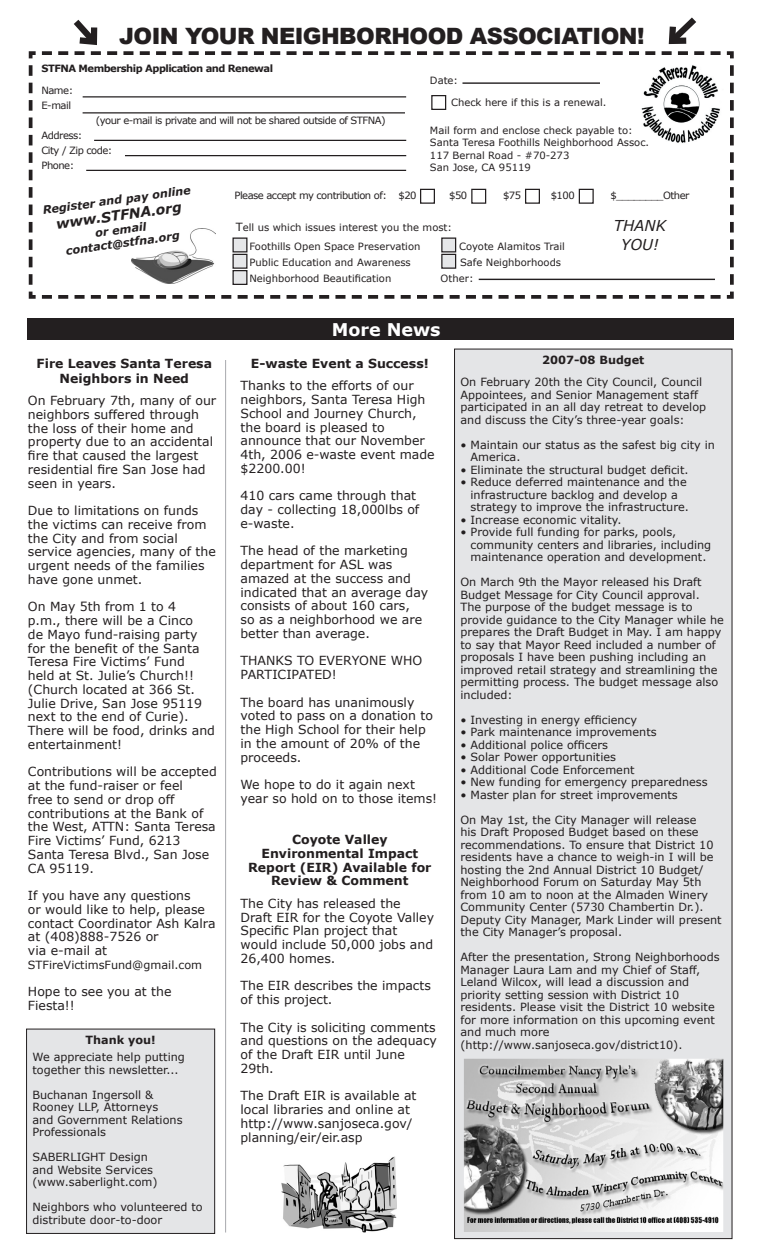
<style>
.page{position:relative;width:765px;height:1260px;background:#fff}
.page>*{position:absolute;margin:0;border:0;box-sizing:border-box;transform-origin:0 0}
.t1{font:900 22.5px "Arial";letter-spacing:-.025em;color:#231f20}
.t2{font:700 17.5px "Verdana";color:#fff}
.t3{font:italic 15px "Verdana";color:#231f20}
.t4{font:italic 700 13.75px "Verdana";color:#231f20}
.t5{font:12.5px/13.8px "Verdana";color:#231f20}
.t6{font:700 12.5px/13.8px "Verdana";color:#231f20;text-align:center}
.t7{font:11.25px/12.5px "Verdana";color:#231f20}
.t8{font:italic 700 11.25px/13.5px "Verdana";color:#231f20;text-align:center}
.t9{font:700 11.25px "Verdana";color:#231f20}
.t10{font:10px/12.5px "Verdana";color:#231f20}
.t11{font:10px/15px "Verdana";letter-spacing:-.05em;color:#231f20}
.t12{font:700 10px "Verdana";letter-spacing:-.05em;color:#231f20}
.s1{font-size:11.25px}
</style>
<div class="page">
<div style="left:28px;top:319px;width:706px;height:21px;background:#231f20"></div>
<svg style="left:28px;top:17px;width:706px;height:282px"></svg>
<div style="left:455px;top:349px;width:277px;height:890px;background:#e4e5e7"></div>
<img style="left:464px;top:1059px;width:259px;height:173px">
<hr style="left:225px;top:360px;width:1px;height:873px;background:#a8a9ad">
<div style="left:27px;top:1029px;width:188px;height:204px;background:#e4e5e7"></div>
<div style="left:26px;top:1029px;width:189px;height:205px;border:1px solid #231f20"></div>
<img style="left:281px;top:1156px;width:116px;height:77px">
<h1 class="t1" style="left:119px;top:19px;width:527px">JOIN YOUR NEIGHBORHOOD ASSOCIATION!</h1>
<p class="t12" style="left:42px;top:62px;width:233px">STFNA Membership Application and Renewal</p>
<p class="t11" style="left:42px;top:83px;width:33px">Name:<br>E-mail</p>
<p class="t11" style="left:96px;top:113px;width:291px">(your e-mail is private and will not be shared outside of STFNA)</p>
<p class="t11" style="left:42px;top:128px;width:72px">Address:<br>City / Zip code:<br>Phone:</p>
<p class="t11" style="left:235px;top:188px;width:184px">Please accept my contribution of: $20</p>
<p class="t10" style="left:449px;top:189px;width:20px">$50</p>
<p class="t10" style="left:503px;top:189px;width:20px">$75</p>
<p class="t10" style="left:551px;top:189px;width:25px">$100</p>
<p class="t10" style="left:610px;top:189px;width:81px">$________Other</p>
<p class="t10" style="left:430px;top:74px;width:30px">Date:</p>
<p class="t10" style="left:451px;top:96px;width:157px">Check here if this is a renewal.</p>
<p class="t10" style="left:430px;top:124px;width:221px">Mail form and enclose check payable to:<br>Santa Teresa Foothills Neighborhood Assoc.<br>117 Bernal Road - #70-273<br>San Jose, CA 95119</p>
<p class="t8" style="left:42px;top:203px;width:151px;rotate:-8deg">Register and pay online</p>
<p class="t4" style="left:55px;top:215px;width:128px;rotate:-8deg">www.STFNA.org</p>
<p class="t8" style="left:63px;top:231px;width:116px;rotate:-8deg">or email contact@stfna.org</p>
<p class="t10" style="left:236px;top:221px;width:218px"><span class="s1">T</span>ell us which issues interest you the most:</p>
<h3 class="t3" style="left:614px;top:216px;width:54px">THANK</h3>
<p class="t10" style="left:249px;top:239px;width:173px">Foothills Open Space Preservation</p>
<p class="t10" style="left:459px;top:239px;width:107px">Coyote Alamitos Trail</p>
<h3 class="t3" style="left:621px;top:235px;width:39px">YOU!</h3>
<p class="t10" style="left:249px;top:256px;width:163px">Public Education and Awareness</p>
<p class="t10" style="left:460px;top:256px;width:103px">Safe Neighborhoods</p>
<p class="t10" style="left:249px;top:272px;width:143px">Neighborhood Beautification</p>
<p class="t10" style="left:441px;top:272px;width:34px">Other:</p>
<p class="t6" style="left:37px;top:355px;width:177px;line-height:15px">Fire Leaves Santa Teresa<br>Neighbors in Need</p>
<p class="t5" style="left:28px;top:393px;width:190px">On February 7th, many of our neighbors suffered through the loss of their home and property due to an accidental fire that caused the largest residential fire San Jose had seen in years.</p>
<p class="t5" style="left:28px;top:503px;width:189px">Due to limitations on funds the victims can receive from the City and from social service agencies, many of the urgent needs of the families have gone unmet.</p>
<p class="t5" style="left:28px;top:599px;width:189px">On May 5th from 1 to 4<br>p.m., there will be a Cinco<br>de Mayo fund-raising party for the benefit of the Santa<br>Teresa Fire Victims’ Fund<br>held at St. Julie’s Church!! (Church located at 366 St.<br>Julie Drive, San Jose 95119 next to the end of Curie).<br>There will be food, drinks and entertainment!</p>
<p class="t5" style="left:28px;top:764px;width:190px">Contributions will be accepted at the fund-raiser or feel<br>free to send or drop off contributions at the Bank of the West, ATTN: Santa Teresa<br>Fire Victims’ Fund, 6213<br>Santa Teresa Blvd., San Jose<br>CA 95119.</p>
<p class="t5" style="left:28px;top:888px;width:189px">If you have any questions<br>or would like to help, please contact Coordinator Ash Kalra at (408)888-7526 or<br>via e-mail at</p>
<p class="t7" style="left:28px;top:958px;width:176px">STFireVictimsFund@gmail.com</p>
<p class="t5" style="left:28px;top:984px;width:145px">Hope to see you at the<br>Fiesta!!</p>
<p class="t9" style="left:86px;top:1032px;width:72px">Thank you!</p>
<p class="t7" style="left:32px;top:1050px;width:154px">We appreciate help putting together this newsletter...</p>
<p class="t7" style="left:32px;top:1088px;width:152px">Buchanan Ingersoll &amp;<br>Rooney LLP, Attorneys<br>and Government Relations<br>Professionals</p>
<p class="t7" style="left:32px;top:1150px;width:127px">SABERLIGHT Design and Website Services (www.saberlight.com)</p>
<p class="t7" style="left:32px;top:1200px;width:172px">Neighbors who volunteered to distribute door-to-door</p>
<h2 class="t2" style="left:332px;top:319px;width:110px">More News</h2>
<p class="t6" style="left:251px;top:356px;width:179px">E-waste Event a Success!</p>
<p class="t5" style="left:241px;top:379px;width:196px">Thanks to the efforts of our neighbors, Santa Teresa High<br>School and Journey Church, the board is pleased to announce that our November<br>4th, 2006 e-waste event made $2200.00!</p>
<p class="t5" style="left:241px;top:489px;width:180px">410 cars came through that day - collecting 18,000lbs of e-waste.</p>
<p class="t5" style="left:241px;top:544px;width:189px">The head of the marketing department for ASL was amazed at the success and indicated that an average day consists of about 160 cars,<br>so as a neighborhood we are better than average.</p>
<p class="t5" style="left:241px;top:654px;width:183px">THANKS TO EVERYONE WHO<br>PARTICIPATED!</p>
<p class="t5" style="left:241px;top:695px;width:194px">The board has unanimously voted to pass on a donation to the High School for their help in the amount of 20% of the proceeds.</p>
<p class="t5" style="left:241px;top:777px;width:198px">We hope to do it again next year so hold on to those items!</p>
<p class="t6" style="left:248px;top:832px;width:185px">Coyote Valley<br>Environmental Impact<br>Report (EIR) Available for<br>Review &amp; Comment</p>
<p class="t5" style="left:241px;top:896px;width:195px">The City has released the<br>Draft EIR for the Coyote Valley<br>Specific Plan project that would include 50,000 jobs and<br>26,400 homes.</p>
<p class="t5" style="left:241px;top:979px;width:192px">The EIR describes the impacts of this project.</p>
<p class="t5" style="left:241px;top:1020px;width:198px">The City is soliciting comments and questions on the adequacy of the Draft EIR until June<br>29th.</p>
<p class="t5" style="left:241px;top:1089px;width:177px">The Draft EIR is available at local libraries and online at http://www.sanjoseca.gov/ planning/eir/eir.asp</p>
<p class="t9" style="left:542px;top:352px;width:104px">2007-08 Budget</p>
<p class="t7" style="left:460px;top:375px;width:247px">On February 20th the City Council, Council Appointees, and Senior Management staff participated in an all day retreat to develop and discuss the City’s three-year goals:</p>
<p class="t7" style="left:471px;top:438px;width:246px;text-indent:-10px">• Maintain our status as the safest big city in<br>America.</p>
<p class="t7" style="left:460px;top:463px;width:230px">• Eliminate the structural budget deficit.</p>
<p class="t7" style="left:471px;top:475px;width:220px;text-indent:-10px">• Reduce deferred maintenance and the infrastructure backlog and develop a strategy to improve the infrastructure.</p>
<p class="t7" style="left:460px;top:513px;width:162px">• Increase economic vitality.</p>
<p class="t7" style="left:471px;top:525px;width:242px;text-indent:-10px">• Provide full funding for parks, pools, community centers and libraries, including maintenance operation and development.</p>
<p class="t7" style="left:460px;top:575px;width:265px">On March 9th the Mayor released his Draft Budget Message for City Council approval.<br>The purpose of the budget message is to provide guidance to the City Manager while he prepares the Draft Budget in May. I am happy to say that Mayor Reed included a number of proposals I have been pushing including an improved retail strategy and streamlining the permitting process. The budget message also included:</p>
<p class="t7" style="left:460px;top:713px;width:178px">• Investing in energy efficiency</p>
<p class="t7" style="left:460px;top:725px;width:198px">• Park maintenance improvements</p>
<p class="t7" style="left:460px;top:738px;width:149px">• Additional police officers</p>
<p class="t7" style="left:460px;top:750px;width:157px">• Solar Power opportunities</p>
<p class="t7" style="left:460px;top:763px;width:176px">• Additional Code Enforcement</p>
<p class="t7" style="left:460px;top:775px;width:249px">• New funding for emergency preparedness</p>
<p class="t7" style="left:460px;top:788px;width:219px">• Master plan for street improvements</p>
<p class="t7" style="left:460px;top:813px;width:263px">On May 1st, the City Manager will release<br>his Draft Proposed Budget based on these recommendations. To ensure that District 10 residents have a chance to weigh-in I will be hosting the 2nd Annual District 10 Budget/ Neighborhood Forum on Saturday May 5th from 10 am to noon at the Almaden Winery Community Center (5730 Chambertin Dr.).<br>Deputy City Manager, Mark Linder will present the City Manager’s proposal.</p>
<p class="t7" style="left:460px;top:950px;width:261px">After the presentation, Strong Neighborhoods Manager Laura Lam and my Chief of Staff, Leland Wilcox, will lead a discussion and priority setting session with District 10 residents. Please visit the District 10 website for more information on this upcoming event and much more (http://www.sanjoseca.gov/district10).</p>
</div>
